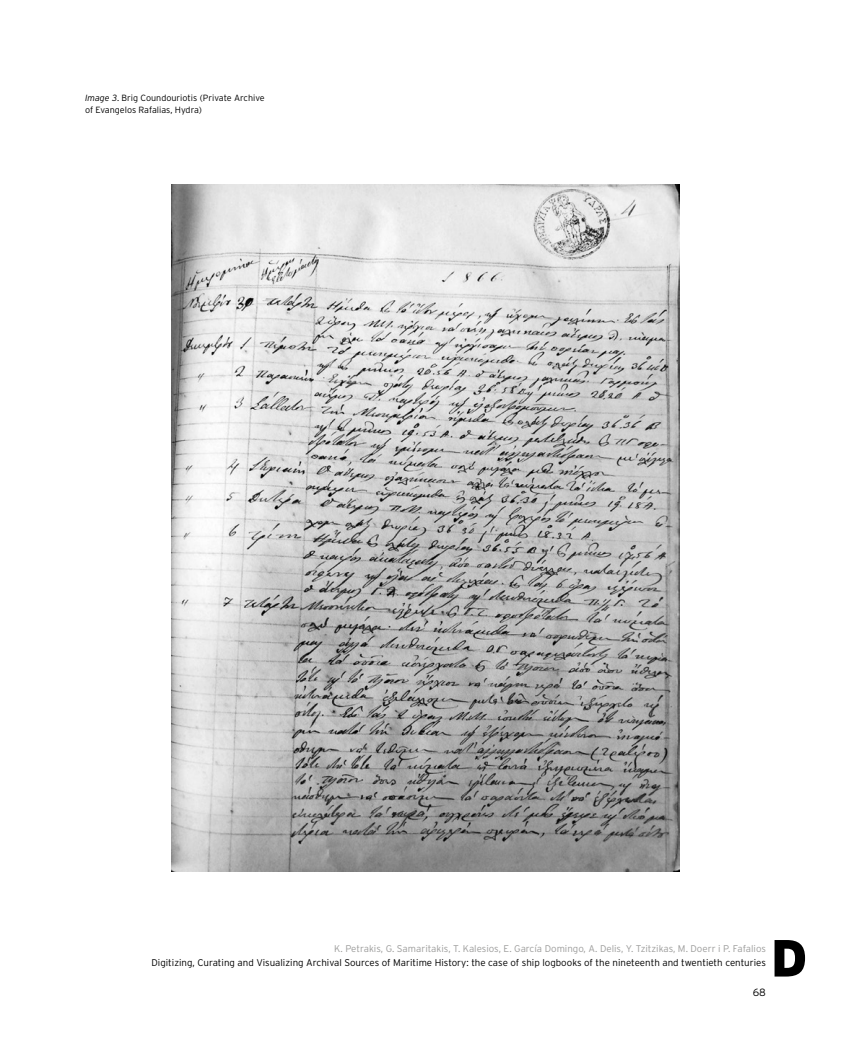
<style>
.page{position:relative;width:851px;height:1063px;background:#fff}
.page>*{position:absolute;margin:0;border:0;box-sizing:border-box;transform-origin:0 0}
.t1{font:900 52.2px "Interstate";color:#000}
.t2{font:300 10.5px "Interstate";color:#000}
.t3{font:300 9.75px "Interstate";color:#000}
.t4{font:300 9.75px "Interstate";color:#9d9d9c}
._04_Pie{font:300 9px/12px "Interstate";color:#000}
.s1{font-style:italic}
</style>
<div class="page">
<img style="left:171px;top:185px;width:508px;height:686px">
<p class="_04_Pie" style="left:85px;top:91px;width:181px"><span class="s1">Image 3</span>. Brig Coundouriotis (Private Archive of Evangelos Rafalias, Hydra)</p>
<p class="t4" style="left:334px;top:943px;width:433px">K. Petrakis, G. Samaritakis, T. Kalesios, E. García Domingo, A. Delis, Y. Tzitzikas, M. Doerr i P. Fafalios</p>
<p class="t3" style="left:151px;top:957px;width:616px">Digitizing, Curating and Visualizing Archival Sources of Maritime History: the case of ship logbooks of the nineteenth and twentieth centuries</p>
<p class="t2" style="left:752px;top:986px;width:15px">68</p>
<h1 class="t1" style="left:770px;top:928px;width:38px">D</h1>
</div>
